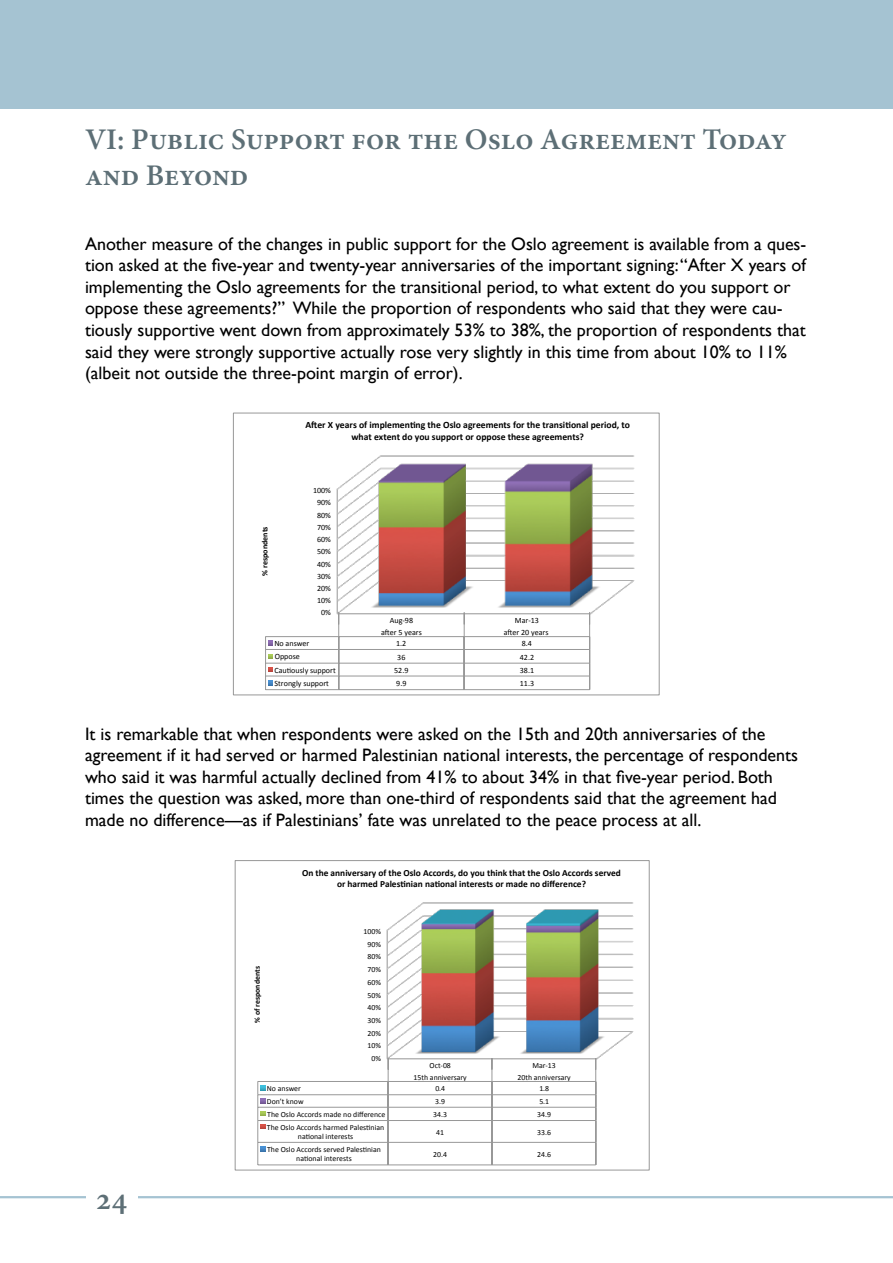
<style>
.page{position:relative;width:893px;height:1263px;background:#fff}
.page>*{position:absolute;margin:0;border:0;box-sizing:border-box;transform-origin:0 0}
.t1{font:600 31.5px "Minion Pro";color:#5d6f76}
.t2{font:600 30px/36px "Minion Pro";color:#5d6f76}
.t3{font:18px/21.6px "Gill Sans";color:#000}
.t4{font:700 9.6px/11.2px "Calibri";color:#000;text-align:center}
.t5{font:700 9.3px/10.9px "Calibri";color:#000;text-align:center}
.t6{font:8.1px "Calibri";color:#000}
.t7{font:700 8.1px "Calibri";color:#000}
.t8{font:7.8px/9.3px "Calibri";color:#000;text-align:center}
.t9{font:700 7.8px "Calibri";color:#000}
</style>
<div class="page">
<hr style="left:0;top:1196px;width:893px;height:2px;background:#a5c3d2">
<div style="left:0;top:0;width:893px;height:108px;background:#a5c3d2"></div>
<div style="left:86px;top:1162px;width:52px;height:84px;background:#fff"></div>
<img style="left:337px;top:455px;width:298px;height:159px">
<hr style="left:266px;top:636px;width:324px;height:1px;background:#989898">
<hr style="left:266px;top:649px;width:324px;height:1px;background:#989898">
<hr style="left:266px;top:663px;width:324px;height:1px;background:#989898">
<hr style="left:266px;top:676px;width:324px;height:1px;background:#989898">
<hr style="left:266px;top:689px;width:324px;height:1px;background:#989898">
<svg style="left:338px;top:612px;width:1px;height:77px"></svg>
<svg style="left:464px;top:612px;width:1px;height:77px"></svg>
<svg style="left:589px;top:612px;width:1px;height:77px"></svg>
<svg style="left:265px;top:637px;width:8px;height:53px"></svg>
<div style="left:233px;top:413px;width:427px;height:282px;border:1px solid #989898"></div>
<img style="left:386px;top:902px;width:248px;height:157px">
<hr style="left:258px;top:1081px;width:338px;height:1px;background:#989898">
<hr style="left:258px;top:1094px;width:338px;height:1px;background:#989898">
<hr style="left:258px;top:1107px;width:338px;height:1px;background:#989898">
<hr style="left:258px;top:1120px;width:338px;height:1px;background:#989898">
<hr style="left:258px;top:1142px;width:338px;height:1px;background:#989898">
<hr style="left:258px;top:1164px;width:338px;height:1px;background:#989898">
<svg style="left:388px;top:1058px;width:1px;height:106px"></svg>
<svg style="left:492px;top:1058px;width:1px;height:106px"></svg>
<svg style="left:595px;top:1058px;width:1px;height:106px"></svg>
<svg style="left:257px;top:1081px;width:8px;height:84px"></svg>
<div style="left:235px;top:860px;width:415px;height:310px;border:1px solid #989898"></div>
<h2 class="t2" style="left:85px;top:122px;width:703px">VI: Public Support for the Oslo Agreement Today and Beyond</h2>
<p class="t3" style="left:85px;top:232px;width:723px">Another measure of the changes in public support for the Oslo agreement is available from a ques&shy;tion asked at the five-year and twenty-year anniversaries of the important signing: “After X years of implementing the Oslo agreements for the transitional period, to what extent do you support or oppose these agreements?” While the proportion of respondents who said that they were cau&shy;tiously supportive went down from approximately 53% to 38%, the proportion of respondents that said they were strongly supportive actually rose very slightly in this time from about 10% to 11% (albeit not outside the three-point margin of error).</p>
<p class="t4" style="left:305px;top:419px;width:326px">A,er X years of implemen4ng the Oslo agreements for the transi4onal period, to what extent do you support or oppose these agreements?</p>
<p class="t6" style="left:313px;top:485px;width:19px">100%</p>
<p class="t6" style="left:317px;top:498px;width:15px">90%</p>
<p class="t7" style="left:260px;top:576px;width:51px;rotate:-90deg">% respondents</p>
<p class="t6" style="left:317px;top:510px;width:15px">80%</p>
<p class="t6" style="left:317px;top:522px;width:15px">70%</p>
<p class="t6" style="left:317px;top:534px;width:15px">60%</p>
<p class="t6" style="left:317px;top:546px;width:15px">50%</p>
<p class="t6" style="left:317px;top:559px;width:15px">40%</p>
<p class="t6" style="left:317px;top:571px;width:15px">30%</p>
<p class="t6" style="left:317px;top:583px;width:15px">20%</p>
<p class="t6" style="left:317px;top:595px;width:15px">10%</p>
<p class="t6" style="left:321px;top:607px;width:11px">0%</p>
<p class="t6" style="left:390px;top:615px;width:25px">Aug--‐98</p>
<p class="t6" style="left:515px;top:615px;width:26px">Mar--‐13</p>
<p class="t6" style="left:381px;top:627px;width:42px">a4er 5 years</p>
<p class="t6" style="left:504px;top:627px;width:46px">a4er 20 years</p>
<p class="t6" style="left:274px;top:638px;width:37px">No answer</p>
<p class="t6" style="left:396px;top:639px;width:12px">1.2</p>
<p class="t6" style="left:522px;top:639px;width:12px">8.4</p>
<p class="t6" style="left:275px;top:652px;width:27px">Oppose</p>
<p class="t6" style="left:397px;top:652px;width:10px">36</p>
<p class="t6" style="left:520px;top:652px;width:16px">42.2</p>
<p class="t6" style="left:274px;top:665px;width:63px">Cau@ously support</p>
<p class="t6" style="left:394px;top:665px;width:16px">52.9</p>
<p class="t6" style="left:520px;top:665px;width:16px">38.1</p>
<p class="t6" style="left:275px;top:678px;width:56px">Strongly support</p>
<p class="t6" style="left:396px;top:678px;width:12px">9.9</p>
<p class="t6" style="left:520px;top:678px;width:16px">11.3</p>
<p class="t3" style="left:85px;top:723px;width:715px">It is remarkable that when respondents were asked on the 15th and 20th anniversaries of the agreement if it had served or harmed Palestinian national interests, the percentage of respondents who said it was harmful actually declined from 41% to about 34% in that five-year period. Both times the question was asked, more than one-third of respondents said that the agreement had made no difference—as if Palestinians’ fate was unrelated to the peace process at all.</p>
<p class="t5" style="left:302px;top:868px;width:320px">On the anniversary of the Oslo Accords, do you think that the Oslo Accords served or harmed Pales:nian na:onal interests or made no difference?</p>
<p class="t8" style="left:363px;top:927px;width:19px">100%</p>
<p class="t8" style="left:367px;top:939px;width:15px">90%</p>
<p class="t9" style="left:252px;top:1022px;width:58px;rotate:-90deg">% of respondents</p>
<p class="t8" style="left:367px;top:952px;width:15px">80%</p>
<p class="t8" style="left:367px;top:965px;width:15px">70%</p>
<p class="t8" style="left:367px;top:977px;width:15px">60%</p>
<p class="t8" style="left:367px;top:990px;width:15px">50%</p>
<p class="t8" style="left:367px;top:1003px;width:15px">40%</p>
<p class="t8" style="left:367px;top:1016px;width:15px">30%</p>
<p class="t8" style="left:367px;top:1028px;width:15px">20%</p>
<p class="t8" style="left:367px;top:1041px;width:15px">10%</p>
<p class="t8" style="left:371px;top:1054px;width:11px">0%</p>
<p class="t8" style="left:430px;top:1061px;width:23px">Oct--‐08</p>
<p class="t8" style="left:532px;top:1061px;width:25px">Mar--‐13</p>
<p class="t8" style="left:414px;top:1073px;width:55px">15th anniversary</p>
<p class="t8" style="left:517px;top:1073px;width:55px">20th anniversary</p>
<h1 class="t1" style="left:96px;top:1177px;width:34px">24</h1>
<p class="t8" style="left:267px;top:1084px;width:35px">No answer</p>
<p class="t8" style="left:435px;top:1084px;width:11px">0.4</p>
<p class="t8" style="left:539px;top:1084px;width:11px">1.8</p>
<p class="t8" style="left:267px;top:1097px;width:38px">Don’t know</p>
<p class="t8" style="left:435px;top:1097px;width:11px">3.9</p>
<p class="t8" style="left:539px;top:1097px;width:11px">5.1</p>
<p class="t8" style="left:267px;top:1110px;width:120px">The Oslo Accords made no difference</p>
<p class="t8" style="left:433px;top:1110px;width:15px">34.3</p>
<p class="t8" style="left:537px;top:1110px;width:15px">34.9</p>
<p class="t8" style="left:267px;top:1122px;width:119px">The Oslo Accords harmed PalesInian naIonal interests</p>
<p class="t8" style="left:436px;top:1127px;width:9px">41</p>
<p class="t8" style="left:537px;top:1127px;width:15px">33.6</p>
<p class="t8" style="left:267px;top:1145px;width:115px">The Oslo Accords served PalesInian naIonal interests</p>
<p class="t8" style="left:433px;top:1150px;width:15px">20.4</p>
<p class="t8" style="left:537px;top:1150px;width:15px">24.6</p>
</div>
